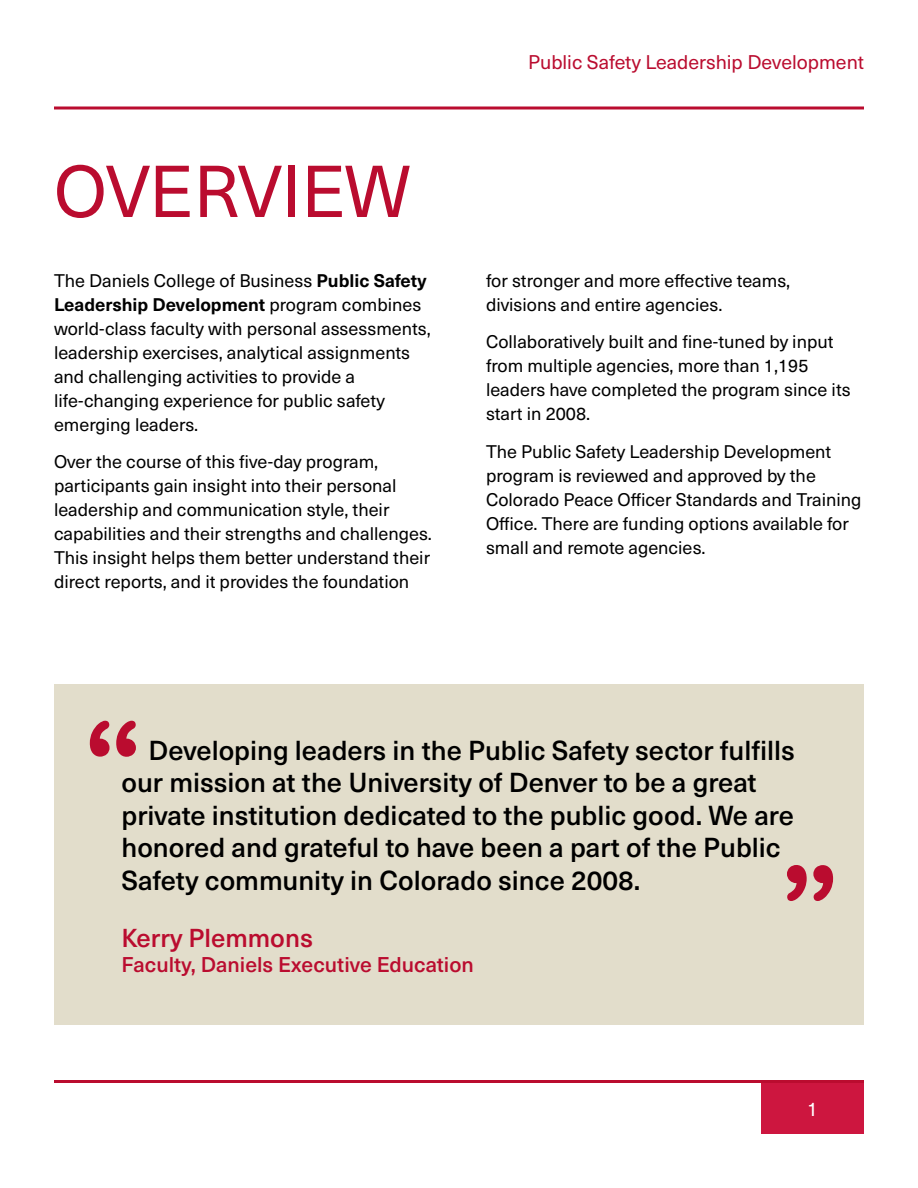
<style>
.page{position:relative;width:918px;height:1188px;background:#fff}
.page>*{position:absolute;margin:0;border:0;box-sizing:border-box;transform-origin:0 0}
.t1{font:123px "Arial Rounded MT Bold";color:#ba0c2f}
.t2{font:72px "Neue Haas Unica W1 G";letter-spacing:-.015em;color:#ba0c2f}
.t3{font:500 27px/32.4px "Neue Haas Unica W1 G";color:#000}
.t4{font:500 25.5px "Neue Haas Unica W1 G";color:#ba0c2f}
.t5{font:500 21px "Neue Haas Unica W1 G";color:#ba0c2f}
.t6{font:19.5px "Neue Haas Unica W1 G";color:#ba0c2f}
.t7{font:19.5px "Neue Haas Unica W1 G";color:#fff}
.t8{font:18px/24px "Neue Haas Unica W1 G";color:#000}
.s1{font-weight:700}
</style>
<div class="page">
<svg style="left:54px;top:106px;width:810px;height:4px;background:#cb4862"></svg>
<div style="left:54px;top:685px;width:810px;height:340px;background:#e2ddcb"></div>
<hr style="left:54px;top:1080px;width:810px;height:3px;background:#ba0c2f">
<div style="left:761px;top:1083px;width:103px;height:51px;background:#cd163f"></div>
<p class="t2" style="left:54px;top:138px;width:358px">OVERVIEW</p>
<p class="t8" style="left:54px;top:268px;width:378px">The Daniels College of Business <span class="s1">Public Safety Leadership Development</span> program combines world-class faculty with personal assessments, leadership exercises, analytical assignments and challenging activities to provide a life-changing experience for public safety emerging leaders.</p>
<p class="t8" style="left:54px;top:449px;width:380px">Over the course of this five-day program, participants gain insight into their personal leadership and communication style, their capabilities and their strengths and challenges.<br>This insight helps them better understand their direct reports, and it provides the foundation</p>
<p class="t6" style="left:528px;top:48px;width:337px">Public Safety Leadership Development</p>
<p class="t8" style="left:486px;top:268px;width:306px">for stronger and more effective teams, divisions and entire agencies.</p>
<p class="t8" style="left:486px;top:329px;width:366px">Collaboratively built and fine-tuned by input from multiple agencies, more than 1,195 leaders have completed the program since its start in 2008.</p>
<p class="t8" style="left:486px;top:439px;width:377px">The Public Safety Leadership Development program is reviewed and approved by the Colorado Peace Officer Standards and Training Office. There are funding options available for small and remote agencies.</p>
<p class="t1" style="left:84px;top:694px;width:58px">“</p>
<p class="t3" style="left:122px;top:733px;width:675px;text-indent:27px">Developing leaders in the Public Safety sector fulfills our mission at the University of Denver to be a great private institution dedicated to the public good. We are honored and grateful to have been a part of the Public Safety community in Colorado since 2008.</p>
<p class="t4" style="left:122px;top:919px;width:193px">Kerry Plemmons</p>
<p class="t5" style="left:122px;top:949px;width:354px">Faculty, Daniels Executive Education</p>
<p class="t1" style="left:839px;top:928px;width:58px;rotate:-180deg">“</p>
<p class="t7" style="left:807px;top:1095px;width:12px">1</p>
</div>
